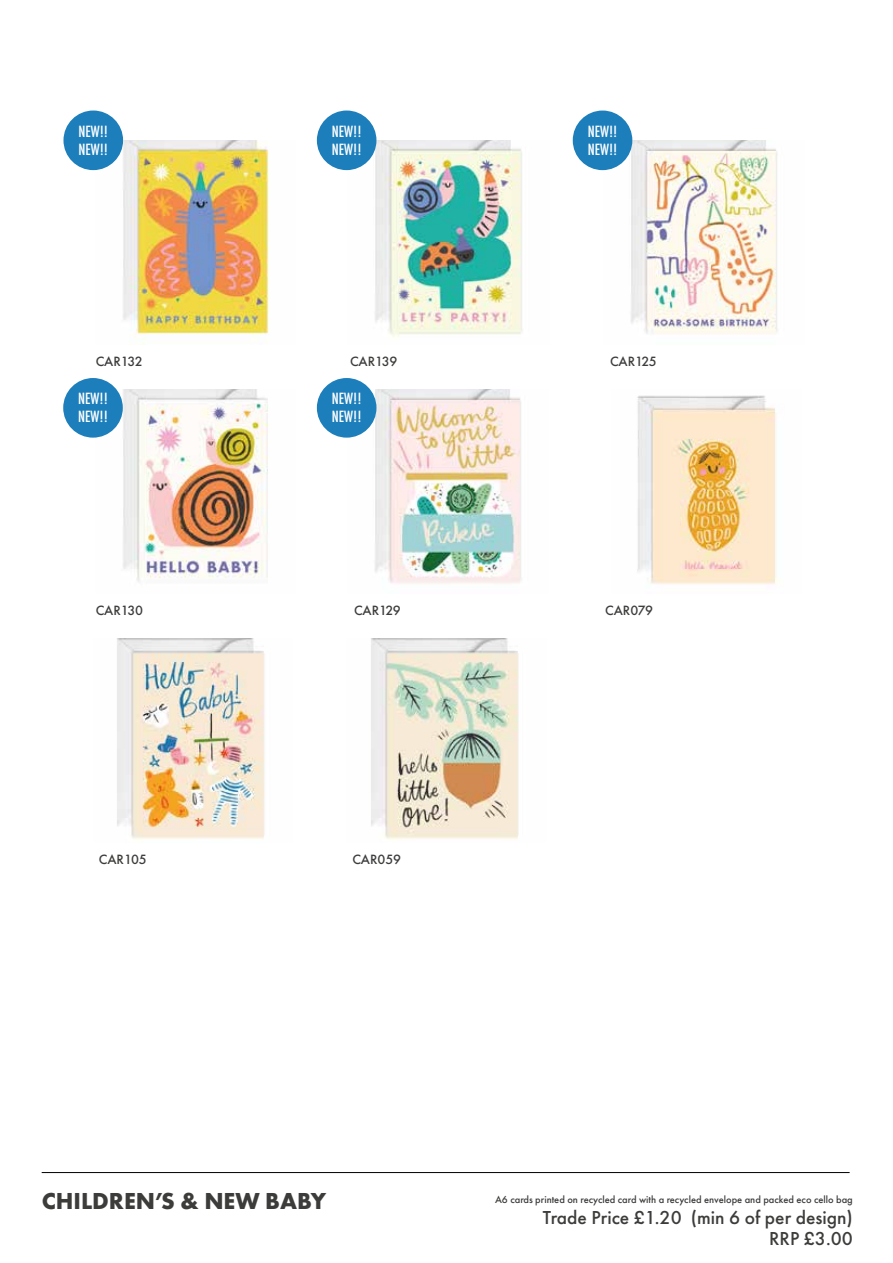
<style>
.page{position:relative;width:893px;height:1263px;background:#fff}
.page>*{position:absolute;margin:0;border:0;box-sizing:border-box;transform-origin:0 0}
.t1{font:700 24px "Futura PT";color:#3c3c3b}
.t2{font:500 19.5px/21px "Futura PT";color:#3c3c3b;text-align:right}
.t3{font:500 condensed 15px/18px "Futura";color:#fff}
.t4{font:500 13.95px "Futura PT";letter-spacing:-.01em;color:#3c3c3b}
.t5{font:500 10.5px "Futura PT";color:#3c3c3b}
</style>
<div class="page">
<hr style="left:42px;top:1172px;width:808px;height:1px;background:#000">
<img style="left:117px;top:638px;width:148px;height:202px">
<img style="left:371px;top:638px;width:148px;height:202px">
<img style="left:637px;top:395px;width:141px;height:190px">
<img style="left:95px;top:140px;width:174px;height:204px">
<img style="left:98px;top:389px;width:171px;height:193px">
<img style="left:603px;top:140px;width:175px;height:194px">
<img style="left:358px;top:389px;width:164px;height:195px">
<img style="left:348px;top:140px;width:174px;height:198px">
<div style="left:63px;top:111px;width:60px;height:59px;background:#1c7ebb;border-radius:50%"></div>
<div style="left:317px;top:111px;width:59px;height:59px;background:#1c7ebb;border-radius:50%"></div>
<div style="left:573px;top:111px;width:59px;height:59px;background:#1c7ebb;border-radius:50%"></div>
<div style="left:63px;top:378px;width:60px;height:60px;background:#1c7ebb;border-radius:50%"></div>
<div style="left:317px;top:378px;width:59px;height:60px;background:#1c7ebb;border-radius:50%"></div>
<h3 class="t3" style="left:78px;top:122px;width:31px">NEW!!<br>NEW!!</h3>
<h3 class="t3" style="left:332px;top:122px;width:31px">NEW!!<br>NEW!!</h3>
<h3 class="t3" style="left:588px;top:122px;width:31px">NEW!!<br>NEW!!</h3>
<h3 class="t4" style="left:96px;top:353px;width:48px">CAR132</h3>
<h3 class="t4" style="left:350px;top:353px;width:49px">CAR139</h3>
<h3 class="t3" style="left:78px;top:390px;width:31px">NEW!!<br>NEW!!</h3>
<h3 class="t3" style="left:332px;top:390px;width:31px">NEW!!<br>NEW!!</h3>
<h3 class="t4" style="left:96px;top:602px;width:49px">CAR130</h3>
<h3 class="t4" style="left:354px;top:602px;width:48px">CAR129</h3>
<h3 class="t4" style="left:99px;top:851px;width:49px">CAR105</h3>
<h3 class="t4" style="left:352px;top:851px;width:50px">CAR059</h3>
<h3 class="t4" style="left:610px;top:353px;width:48px">CAR125</h3>
<h3 class="t4" style="left:605px;top:602px;width:49px">CAR079</h3>
<h1 class="t1" style="left:42px;top:1186px;width:286px">CHILDREN’S &amp; NEW BABY</h1>
<p class="t5" style="left:495px;top:1193px;width:359px">A6 cards printed on recycled card with a recycled envelope and packed eco cello bag</p>
<h2 class="t2" style="left:543px;top:1207px;width:311px">Trade Price £1.20 (min 6 of per design)<br>RRP £3.00</h2>
</div>
